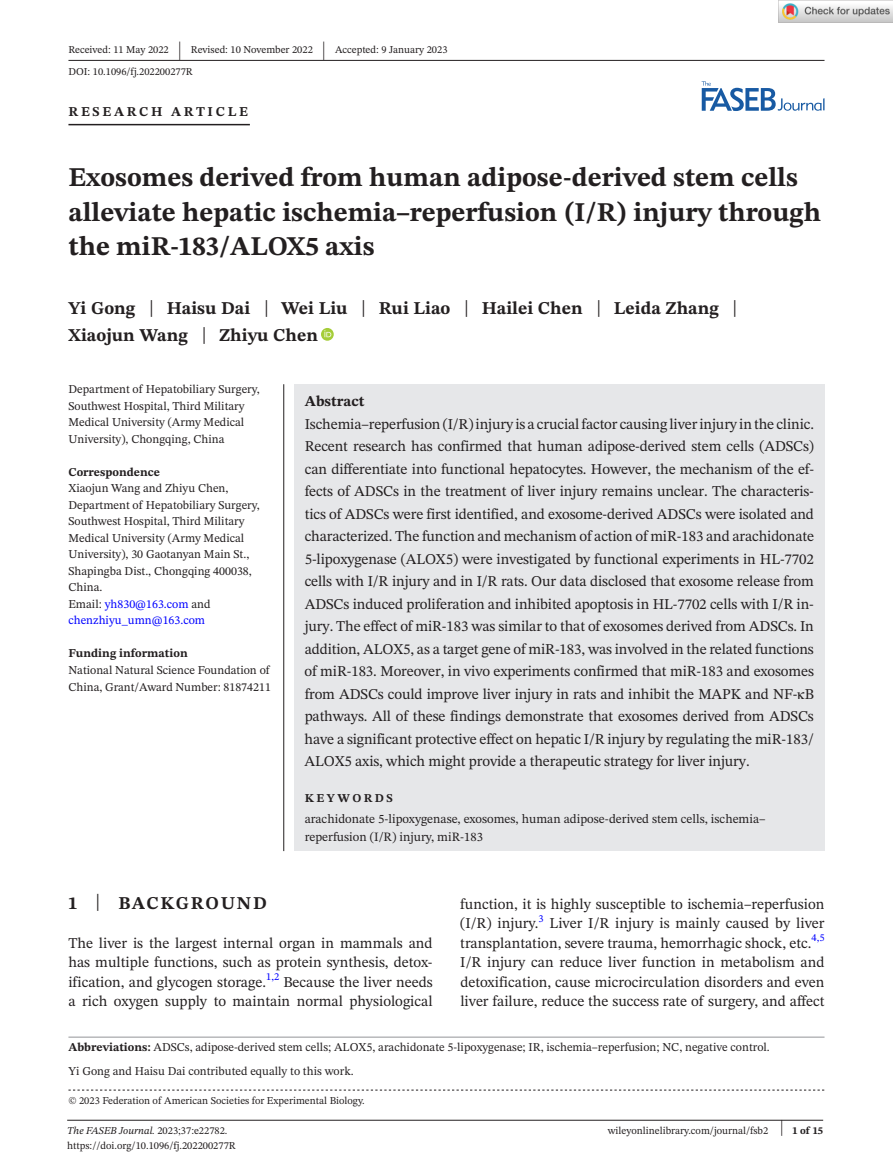
<style>
.page{position:relative;width:893px;height:1174px;background:#fff}
.page>*{position:absolute;margin:0;border:0;box-sizing:border-box;transform-origin:0 0}
.t1{font:700 27px/34.5px "STIX Two Text";color:#231f20}
.t2{font:25.65px "STIX Two Text";color:#231f20;scale:.49 1}
.t3{font:700 18px/27px "STIX Two Text";color:#231f20}
.t4{font:700 18px "STIX Two Text";letter-spacing:.1em;color:#231f20}
.t5{font:15px/22.5px "STIX Two Text";color:#231f20;text-align:justify}
.t6{font:700 15px "STIX Two Text";color:#231f20}
.t7{font:700 13.5px "STIX Two Text";letter-spacing:.2em;color:#231f20}
.t8{font:12.75px/17.2px "STIX Two Text";color:#231f20}
.t9{font:12px/16.5px "STIX Two Text";color:#231f20}
.t10{font:700 12px "STIX Two Text";color:#231f20}
.t11{font:700 12px "STIX Two Text";letter-spacing:.2em;color:#231f20}
.t12{font:10.5px "STIX Two Text";color:#231f20}
.t13{font:italic 10.5px "STIX Two Text";color:#231f20}
.t14{font:10.5px "STIX Two Text";color:#00f}
.t15{font:700 10.5px "STIX Two Text";color:#231f20}
.s1{font-weight:400;font-size:23.4px}
.s2{color:#00f}
.s3{font-family:"STIX"}
.s4{font-weight:400;font-size:23.7px}
.s5{font-weight:700}
.s6{font-style:normal}
.s7{font-weight:400;font-size:22.2px}
</style>
<div class="page">
<hr style="left:67px;top:1119px;width:756px;height:1px;background:#231f20">
<svg style="left:702px;top:81px;width:122px;height:30px"></svg>
<hr style="left:68px;top:60px;width:756px;height:1px;background:#231f20">
<hr style="left:68px;top:124px;width:182px;height:1px;background:#231f20">
<svg style="left:321px;top:328px;width:13px;height:13px"></svg>
<svg style="left:324px;top:330px;width:7px;height:7px"></svg>
<svg style="left:68px;top:1089px;width:756px;height:1px"></svg>
<hr style="left:68px;top:1036px;width:756px;height:1px;background:#939598">
<div style="left:294px;top:384px;width:530px;height:467px;background:#e6e7e9"></div>
<hr style="left:283px;top:384px;width:1px;height:467px;background:#231f20">
<img style="left:779px;top:0;width:114px;height:23px">
<p class="t12" style="left:68px;top:42px;width:102px">Received: 11 May 2022</p>
<h2 class="t2" style="left:178px;top:32px;width:8px">|</h2>
<p class="t12" style="left:191px;top:42px;width:123px">Revised: 10 November 2022</p>
<h2 class="t2" style="left:322px;top:32px;width:8px">|</h2>
<p class="t12" style="left:335px;top:42px;width:114px">Accepted: 9 January 2023</p>
<p class="t12" style="left:68px;top:64px;width:126px">DOI: 10.1096/fj.202200277R</p>
<p class="t7" style="left:68px;top:101px;width:181px">RESEARCH ARTICLE</p>
<h1 class="t1" style="left:68px;top:161px;width:754px">Exosomes derived from human adipose-derived stem cells alleviate hepatic ischemia–reperfusion (I/R) injury through the miR-183/ALOX5 axis</h1>
<p class="t3" style="left:68px;top:295px;width:670px">Yi Gong <span class="s1">|</span> Haisu Dai <span class="s1">|</span> Wei Liu <span class="s1">|</span> Rui Liao <span class="s1">|</span> Hailei Chen <span class="s1">|</span> Leida Zhang <span class="s1">|<br></span>Xiaojun Wang <span class="s1">|</span> Zhiyu Chen</p>
<p class="t9" style="left:68px;top:381px;width:193px">Department of Hepatobiliary Surgery, Southwest Hospital, Third Military Medical University (Army Medical University), Chongqing, China</p>
<p class="t10" style="left:68px;top:463px;width:93px">Correspondence</p>
<p class="t9" style="left:68px;top:480px;width:193px">Xiaojun Wang and Zhiyu Chen,<br>Department of Hepatobiliary Surgery,<br>Southwest Hospital, Third Military<br>Medical University (Army Medical<br>University), 30 Gaotanyan Main St.,<br>Shapingba Dist., Chongqing 400038,<br>China.<br>Email: <span class="s2">yh830@163.com</span> and <span class="s2">chenzhiyu_umn@163.com</span></p>
<p class="t10" style="left:68px;top:645px;width:121px">Funding information</p>
<p class="t9" style="left:68px;top:661px;width:204px">National Natural Science Foundation of<br>China, Grant/Award Number: 81874211</p>
<p class="t6" style="left:305px;top:390px;width:61px">Abstract</p>
<p class="t5" style="left:305px;top:412px;width:511px">Ischemia–reperfusion(I/R)injury is a crucialfactor causing liverinjury inthe clinic.<br>Recent research has confirmed that human adipose-derived stem cells (ADSCs) can differentiate into functional hepatocytes. However, the mechanism of the ef&shy;fects of ADSCs in the treatment of liver injury remains unclear. The characteris&shy;tics of ADSCs were first identified, and exosome-derived ADSCs were isolated and characterized. The function and mechanism of action of miR-183 and arachidonate 5-lipoxygenase (ALOX5) were investigated by functional experiments in HL-7702 cells with I/R injury and in I/R rats. Our data disclosed that exosome release from ADSCs induced proliferation and inhibited apoptosis in HL-7702 cells with I/R in&shy;jury. The effect of miR-183 was similar to that of exosomes derived from ADSCs. In addition, ALOX5, as a target gene of miR-183, was involved in the related functions of miR-183. Moreover, in vivo experiments confirmed that miR-183 and exosomes from ADSCs could improve liver injury in rats and inhibit the MAPK and NF-<span class="s3">κ</span>B pathways. All of these findings demonstrate that exosomes derived from ADSCs have a significant protective effect on hepatic I/R injury by regulating the miR-183/ ALOX5 axis, which might provide a therapeutic strategy for liver injury.</p>
<p class="t11" style="left:305px;top:789px;width:90px">KEYWORDS</p>
<p class="t8" style="left:305px;top:810px;width:462px">arachidonate 5-lipoxygenase, exosomes, human adipose-derived stem cells, ischemia– reperfusion (I/R) injury, miR-183</p>
<p class="t4" style="left:68px;top:890px;width:200px">1 <span class="s4">|</span> BACKGROUND</p>
<p class="t5" style="left:68px;top:933px;width:366px;line-height:19.5px">The liver is the largest internal organ in mammals and has multiple functions, such as protein synthesis, detox&shy;ification, and glycogen storage.</p>
<p class="t14" style="left:266px;top:969px;width:15px">1,2</p>
<p class="t5" style="left:68px;top:972px;width:366px;line-height:19.5px;text-align:right">Because the liver needs<br>a rich oxygen supply to maintain normal physiological</p>
<p class="t5" style="left:460px;top:894px;width:366px;line-height:19.5px">function, it is highly susceptible to ischemia–reperfusion (I/R) injury.</p>
<p class="t14" style="left:538px;top:910px;width:7px">3</p>
<p class="t5" style="left:460px;top:913px;width:366px;line-height:19.5px;text-indent:89px">Liver I/R injury is mainly caused by liver transplantation, severe trauma, hemorrhagic shock, etc.</p>
<p class="t14" style="left:811px;top:930px;width:15px">4,5</p>
<p class="t5" style="left:460px;top:952px;width:366px;line-height:19.5px">I/R injury can reduce liver function in metabolism and detoxification, cause microcirculation disorders and even liver failure, reduce the success rate of surgery, and affect</p>
<p class="t9" style="left:68px;top:1038px;width:703px"><span class="s5">Abbreviations:</span> ADSCs, adipose-derived stem cells; ALOX5, arachidonate 5-lipoxygenase; IR, ischemia–reperfusion; NC, negative control.</p>
<p class="t9" style="left:68px;top:1062px;width:287px">Yi Gong and Haisu Dai contributed equally to this work.</p>
<p class="t12" style="left:68px;top:1093px;width:298px">© 2023 Federation of American Societies for Experimental Biology.</p>
<p class="t13" style="left:67px;top:1123px;width:162px">The FASEB Journal. <span class="s6">2023;37:e22782.</span></p>
<p class="t15" style="left:780px;top:1123px;width:45px"><span class="s7">|</span> 1 of 15</p>
<p class="t12" style="left:67px;top:1138px;width:170px">https://doi.org/10.1096/fj.202200277R</p>
<p class="t12" style="left:608px;top:1123px;width:162px">wileyonlinelibrary.com/journal/fsb2</p>
</div>
